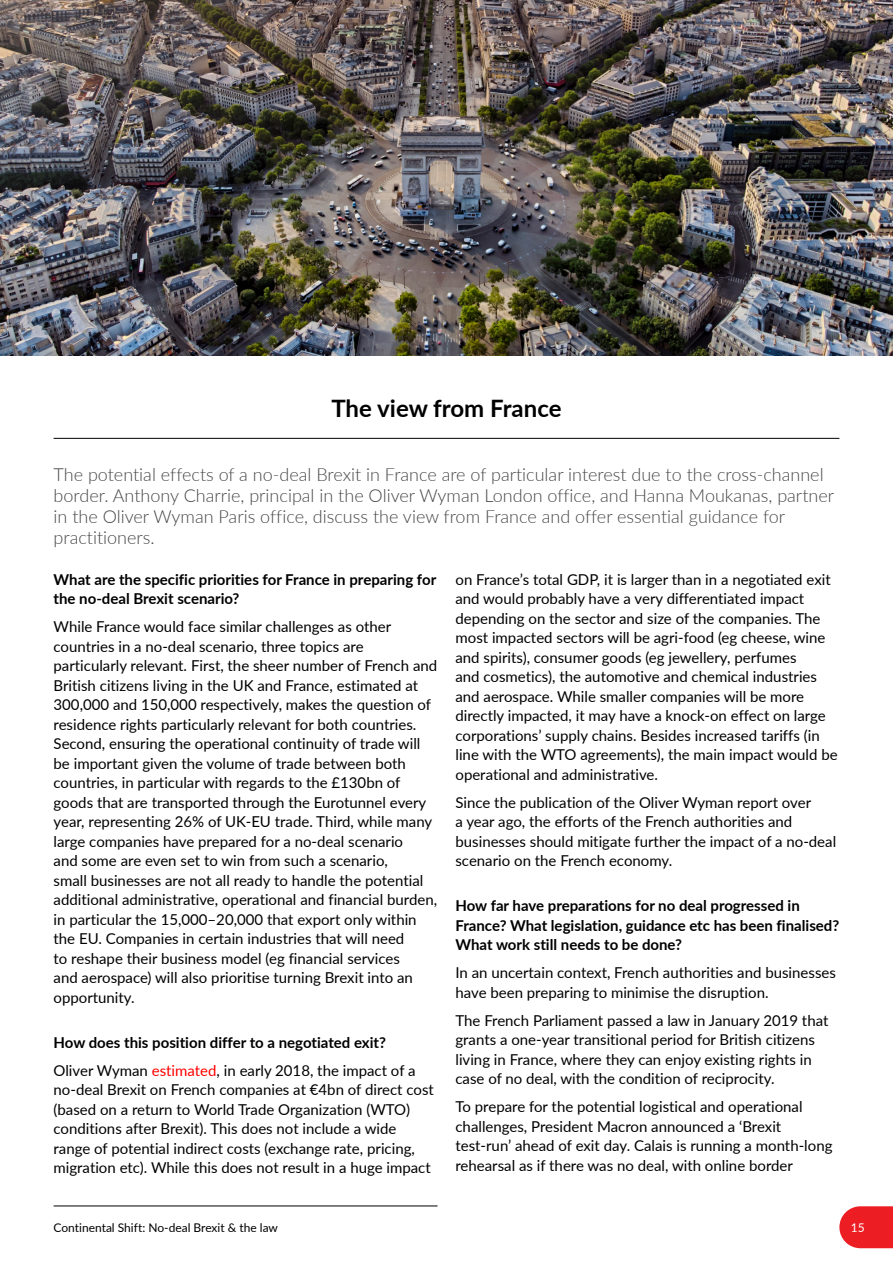
<style>
.page{position:relative;width:893px;height:1263px;background:#fff}
.page>*{position:absolute;margin:0;border:0;box-sizing:border-box;transform-origin:0 0}
.t1{font:700 24px "Lato";color:#000}
.t2{font:300 18px/21px "Lato";color:#464646}
.t3{font:15px/19.5px "Lato";color:#000}
.t4{font:700 15px/19.5px "Lato";color:#000}
.t5{font:12px "Lato";color:#000}
.t6{font:12px "Lato";color:#fff}
.s1{font-weight:400}
.s2{font-weight:400;color:#f00}
</style>
<div class="page">
<svg style="left:839px;top:1206px;width:54px;height:42px;background:#ee3239"></svg>
<hr style="left:54px;top:1205px;width:384px;height:1px;background:#000">
<hr style="left:54px;top:438px;width:785px;height:1px;background:#000">
<img style="left:0;top:0;width:893px;height:355px">
<h1 class="t1" style="left:331px;top:391px;width:232px">The view from France</h1>
<p class="t2" style="left:54px;top:463px;width:782px">The potential effects of a no-deal Brexit in France are of particular interest due to the cross-channel border. Anthony Charrie, principal in the Oliver Wyman London office, and Hanna Moukanas, partner in the Oliver Wyman Paris office, discuss the view from France and offer essential guidance for practitioners.</p>
<p class="t4" style="left:54px;top:569px;width:384px">What are the specific priorities for France in preparing for the no-deal Brexit scenario?</p>
<p class="t3" style="left:54px;top:616px;width:385px">While France would face similar challenges as other countries in a no-deal scenario, three topics are particularly relevant. First, the sheer number of French and British citizens living in the UK and France, estimated at 300,000 and 150,000 respectively, makes the question of residence rights particularly relevant for both countries.<br>Second, ensuring the operational continuity of trade will be important given the volume of trade between both countries, in particular with regards to the £130bn of goods that are transported through the Eurotunnel every year, representing 26% of UK-EU trade. Third, while many large companies have prepared for a no-deal scenario<br>and some are even set to win from such a scenario,<br>small businesses are not all ready to handle the potential additional administrative, operational and financial burden, in particular the 15,000–20,000 that export only within the EU. Companies in certain industries that will need<br>to reshape their business model (eg financial services<br>and aerospace) will also prioritise turning Brexit into an opportunity.</p>
<p class="t4" style="left:54px;top:1028px;width:364px;line-height:28px">How does this position differ to a negotiated exit?<br><span class="s1">Oliver Wyman</span> <span class="s2">estimated</span><span class="s1">, in early 2018, the impact of a</span></p>
<p class="t3" style="left:54px;top:1079px;width:382px">no-deal Brexit on French companies at €4bn of direct cost (based on a return to World Trade Organization (WTO) conditions after Brexit). This does not include a wide range of potential indirect costs (exchange rate, pricing, migration etc). While this does not result in a huge impact</p>
<p class="t3" style="left:455px;top:569px;width:384px">on France’s total GDP, it is larger than in a negotiated exit and would probably have a very differentiated impact depending on the sector and size of the companies. The most impacted sectors will be agri-food (eg cheese, wine and spirits), consumer goods (eg jewellery, perfumes<br>and cosmetics), the automotive and chemical industries and aerospace. While smaller companies will be more directly impacted, it may have a knock-on effect on large corporations’ supply chains. Besides increased tariffs (in line with the WTO agreements), the main impact would be operational and administrative.</p>
<p class="t3" style="left:455px;top:792px;width:382px">Since the publication of the Oliver Wyman report over<br>a year ago, the efforts of the French authorities and businesses should mitigate further the impact of a no-deal scenario on the French economy.</p>
<p class="t4" style="left:455px;top:895px;width:385px">How far have preparations for no deal progressed in<br>France? What legislation, guidance etc has been finalised?<br>What work still needs to be done?</p>
<p class="t3" style="left:455px;top:962px;width:382px">In an uncertain context, French authorities and businesses have been preparing to minimise the disruption.</p>
<p class="t3" style="left:455px;top:1010px;width:374px">The French Parliament passed a law in January 2019 that grants a one-year transitional period for British citizens living in France, where they can enjoy existing rights in case of no deal, with the condition of reciprocity.</p>
<p class="t3" style="left:455px;top:1096px;width:378px">To prepare for the potential logistical and operational challenges, President Macron announced a ‘Brexit test-run’ ahead of exit day. Calais is running a month-long rehearsal as if there was no deal, with online border</p>
<p class="t5" style="left:54px;top:1219px;width:226px">Continental Shift: No-deal Brexit &amp; the law</p>
<p class="t6" style="left:851px;top:1219px;width:15px">15</p>
</div>
